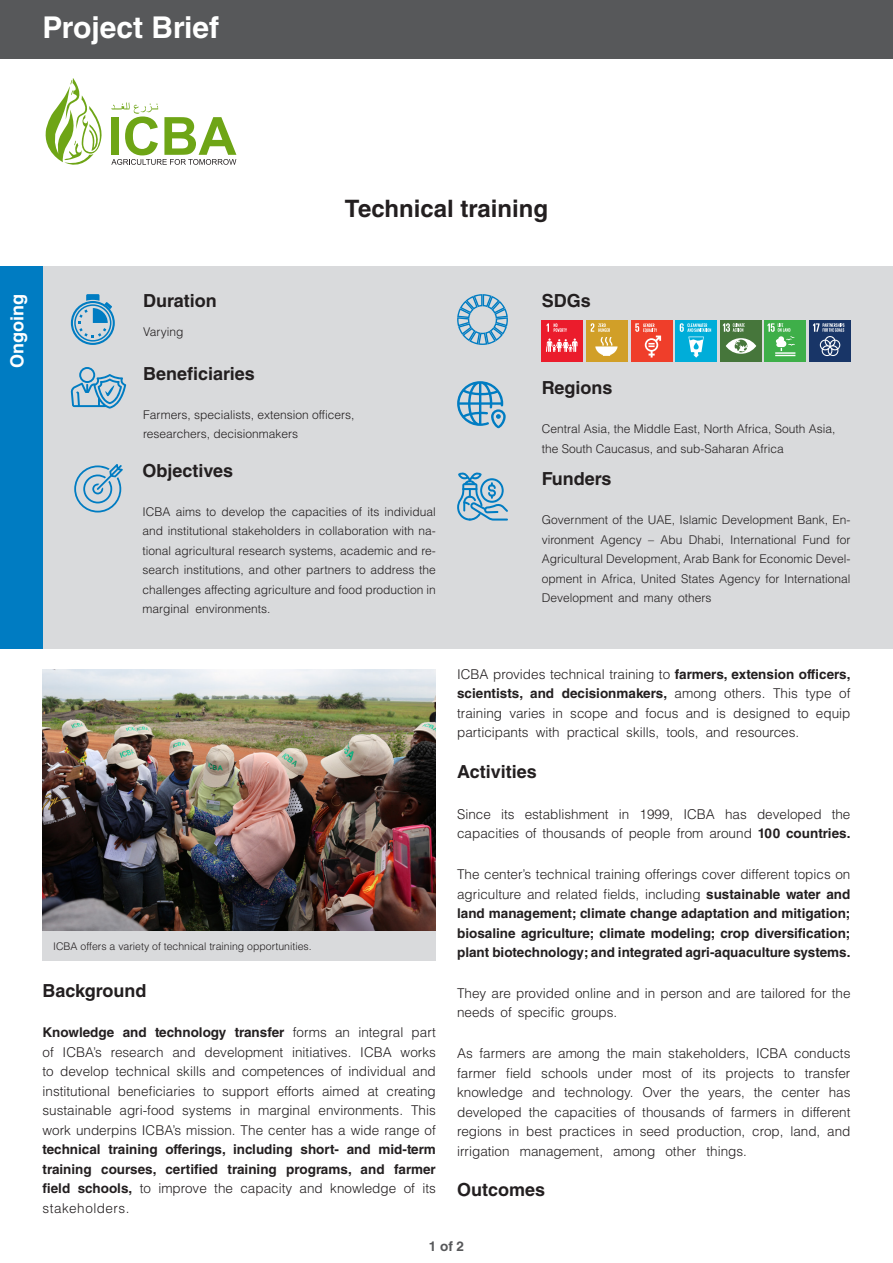
<style>
.page{position:relative;width:893px;height:1263px;background:#fff}
.page>*{position:absolute;margin:0;border:0;box-sizing:border-box;transform-origin:0 0}
.t1{font:700 30px "Helvetica LT Std";color:#fff}
.t2{font:700 24px "Helvetica LT Std";color:#231f20}
.t3{font:700 18px "Helvetica LT Std";color:#231f20}
.t4{font:700 18px "Helvetica LT Std";color:#fff}
.t5{font:300 13.5px/19.5px "Helvetica LT Std";color:#231f20;text-align:justify}
.t6{font:700 13.5px/19.5px "Helvetica LT Std";color:#231f20;text-align:justify}
.t7{font:700 13.5px "Helvetica LT Std";color:#57585a}
.t8{font:300 12px/19.5px "Helvetica LT Std";color:#231f20}
.t9{font:300 10.5px "Helvetica LT Std";color:#231f20}
.s1{font-weight:700}
.s2{font-weight:300}
</style>
<div class="page">
<div style="left:0;top:266px;width:893px;height:382px;background:#d9dadc"></div>
<div style="left:0;top:0;width:893px;height:58px;background:#57585a"></div>
<img style="left:43px;top:669px;width:393px;height:262px">
<svg style="left:111px;top:102px;width:125px;height:63px"></svg>
<svg style="left:45px;top:78px;width:57px;height:87px"></svg>
<svg style="left:71px;top:294px;width:44px;height:51px"></svg>
<div style="left:0;top:266px;width:43px;height:382px;background:#007cc2"></div>
<svg style="left:71px;top:367px;width:55px;height:42px"></svg>
<svg style="left:74px;top:464px;width:49px;height:48px"></svg>
<svg style="left:457px;top:294px;width:51px;height:51px"></svg>
<svg style="left:457px;top:381px;width:49px;height:47px"></svg>
<svg style="left:457px;top:472px;width:51px;height:49px"></svg>
<div style="left:765px;top:320px;width:41px;height:41px;background:#3eaf49"></div>
<svg style="left:767px;top:323px;width:28px;height:33px"></svg>
<div style="left:675px;top:320px;width:42px;height:41px;background:#00add9"></div>
<svg style="left:680px;top:323px;width:31px;height:35px"></svg>
<div style="left:586px;top:320px;width:42px;height:41px;background:#d19f28"></div>
<svg style="left:591px;top:323px;width:27px;height:33px"></svg>
<div style="left:631px;top:320px;width:41px;height:41px;background:#ef3e2a"></div>
<svg style="left:635px;top:323px;width:26px;height:35px"></svg>
<div style="left:809px;top:320px;width:41px;height:41px;background:#183567"></div>
<svg style="left:813px;top:323px;width:31px;height:33px"></svg>
<div style="left:542px;top:320px;width:41px;height:41px;background:#eb1c2c"></div>
<svg style="left:546px;top:338px;width:31px;height:14px"></svg>
<svg style="left:547px;top:323px;width:20px;height:9px"></svg>
<div style="left:720px;top:320px;width:41px;height:41px;background:#46763b"></div>
<svg style="left:726px;top:338px;width:30px;height:16px"></svg>
<svg style="left:723px;top:323px;width:22px;height:9px"></svg>
<div style="left:43px;top:931px;width:393px;height:30px;background:#d9dadc"></div>
<p class="t1" style="left:43px;top:9px;width:178px">Project Brief</p>
<p class="t2" style="left:345px;top:193px;width:205px">Technical training</p>
<p class="t4" style="left:6px;top:368px;width:75px;rotate:-90deg">Ongoing</p>
<p class="t3" style="left:143px;top:290px;width:75px">Duration</p>
<p class="t8" style="left:143px;top:322px;width:42px">Varying</p>
<p class="t3" style="left:143px;top:363px;width:113px">Beneficiaries</p>
<p class="t8" style="left:143px;top:405px;width:213px">Farmers, specialists, extension officers, researchers, decisionmakers</p>
<p class="t3" style="left:143px;top:460px;width:92px">Objectives</p>
<p class="t8" style="left:143px;top:502px;width:295px;text-align:justify">ICBA aims to develop the capacities of its individual and institutional stakeholders in collaboration with na&shy;tional agricultural research systems, academic and re&shy;search institutions, and other partners to address the challenges affecting agriculture and food production in marginal environments.</p>
<p class="t3" style="left:542px;top:290px;width:51px">SDGs</p>
<p class="t3" style="left:542px;top:377px;width:72px">Regions</p>
<p class="t8" style="left:542px;top:419px;width:295px">Central Asia, the Middle East, North Africa, South Asia, the South Caucasus, and sub-Saharan Africa</p>
<p class="t3" style="left:542px;top:468px;width:71px">Funders</p>
<p class="t8" style="left:542px;top:510px;width:310px;text-align:justify">Government of the UAE, Islamic Development Bank, En&shy;vironment Agency – Abu Dhabi, International Fund for Agricultural Development, Arab Bank for Economic Devel&shy;opment in Africa, United States Agency for International Development and many others</p>
<p class="t9" style="left:53px;top:940px;width:260px">ICBA offers a variety of technical training opportunities.</p>
<p class="t3" style="left:43px;top:979px;width:105px">Background</p>
<p class="t5" style="left:43px;top:1023px;width:395px"><span class="s1">Knowledge and technology transfer</span> forms an integral part of ICBA’s research and development initiatives. ICBA works to develop technical skills and competences of individual and institutional beneficiaries to support efforts aimed at creating sustainable agri-food systems in marginal environments. This work underpins ICBA’s mission. The center has a wide range of <span class="s1">technical training offerings, including short- and mid-term training courses, certified training programs, and farmer field schools,</span> to improve the capacity and knowledge of its stakeholders.</p>
<p class="t5" style="left:457px;top:664px;width:395px">ICBA provides technical training to <span class="s1">farmers, extension officers, scientists, and decisionmakers,</span> among others. This type of training varies in scope and focus and is designed to equip participants with practical skills, tools, and resources.</p>
<p class="t3" style="left:457px;top:761px;width:81px">Activities</p>
<p class="t5" style="left:457px;top:804px;width:395px">Since its establishment in 1999, ICBA has developed the capacities of thousands of people from around <span class="s1">100 countries.</span></p>
<p class="t6" style="left:457px;top:864px;width:395px"><span class="s2">The center’s technical training offerings cover different topics on agriculture and related fields, including</span> sustainable water and land management; climate change adaptation and mitigation; biosaline agriculture; climate modeling; crop diversification; plant biotechnology; and integrated agri-aquaculture systems.</p>
<p class="t5" style="left:457px;top:983px;width:395px">They are provided online and in person and are tailored for the needs of specific groups.</p>
<p class="t5" style="left:457px;top:1043px;width:395px">As farmers are among the main stakeholders, ICBA conducts farmer field schools under most of its projects to transfer knowledge and technology. Over the years, the center has developed the capacities of thousands of farmers in different regions in best practices in seed production, crop, land, and irrigation management, among other things.</p>
<p class="t3" style="left:457px;top:1179px;width:90px">Outcomes</p>
<p class="t7" style="left:429px;top:1238px;width:37px">1 of 2</p>
</div>
